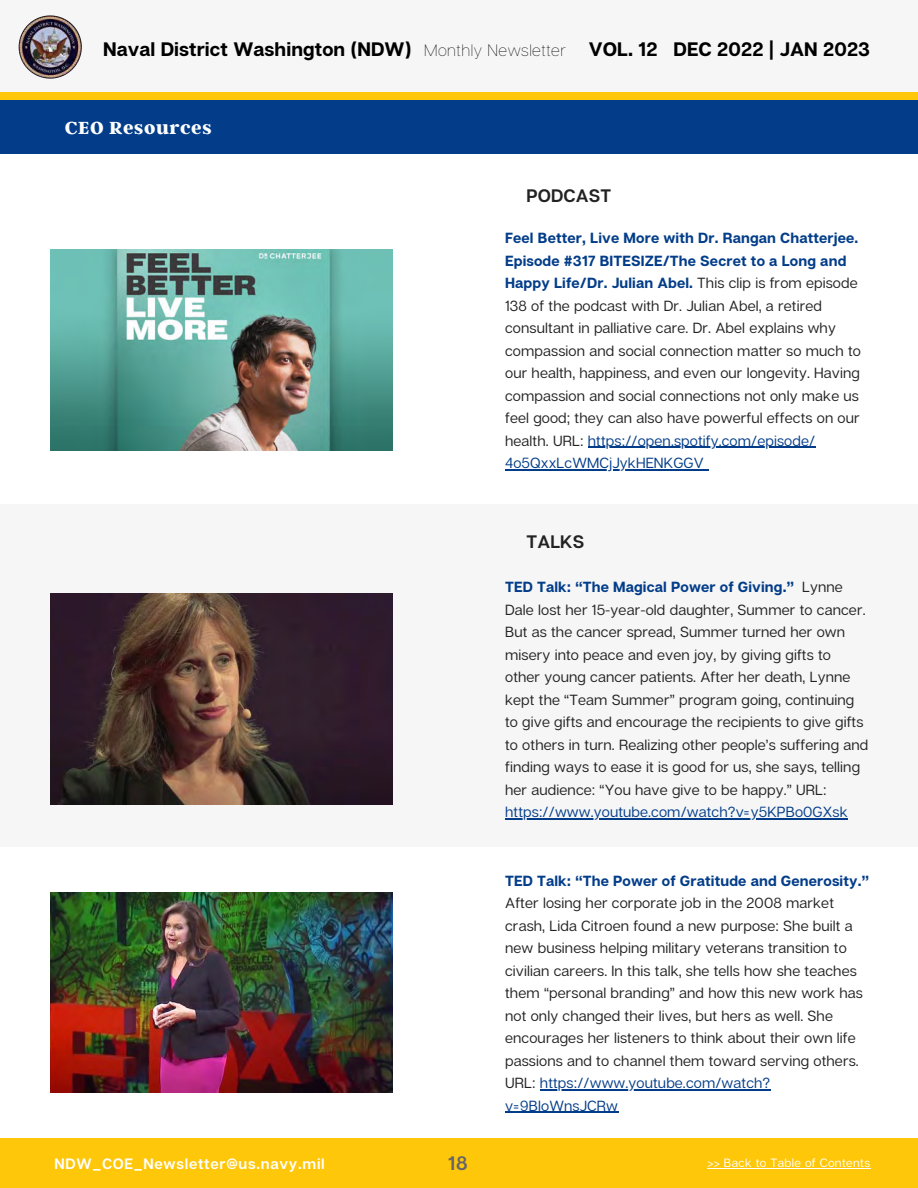
<style>
.page{position:relative;width:918px;height:1188px;background:#f6f6f6}
.page>*{position:absolute;margin:0;border:0;box-sizing:border-box;transform-origin:0 0}
.t1{font:700 19.5px "Articulat CF";letter-spacing:.005em;color:#000}
.t2{font:800 19.5px "Argent CF";letter-spacing:.03em;color:#fff}
.t3{font:600 19.5px "Articulat CF";color:#65656a}
.t4{font:600 18px "Articulat CF";letter-spacing:.005em;color:#222}
.t5{font:600 15px "Articulat CF";letter-spacing:.05em;color:#fff}
.t6{font:14.7px/22.5px "Articulat CF";letter-spacing:.01em;color:#222}
.t7{font:700 14.7px "Articulat CF";letter-spacing:.01em;color:#033d89}
.t8{font:14.7px "Articulat CF";letter-spacing:.01em;color:#033d89}
.t9{font:12px "Articulat CF";letter-spacing:.03em;color:#fff}
.s1{font-weight:100;font-size:16.5px}
.s2{font-weight:700;color:#033d89}
.s3{color:#033d89}
</style>
<div class="page">
<div style="left:0;top:131px;width:918px;height:372px;background:#fff"></div>
<div style="left:0;top:847px;width:918px;height:323px;background:#fff"></div>
<div style="left:0;top:1139px;width:918px;height:49px;background:#ffc709"></div>
<img style="left:18px;top:15px;width:64px;height:64px">
<div style="left:0;top:100px;width:918px;height:54px;background:#033d89"></div>
<div style="left:0;top:92px;width:918px;height:8px;background:#ffc709"></div>
<img style="left:50px;top:250px;width:342px;height:200px">
<img style="left:50px;top:594px;width:342px;height:210px">
<img style="left:50px;top:893px;width:342px;height:200px">
<hr style="left:707px;top:1168px;width:164px;height:1px;background:#fff">
<hr style="left:588px;top:447px;width:227px;height:1px;background:#033d89">
<hr style="left:505px;top:469px;width:199px;height:1px;background:#033d89">
<hr style="left:540px;top:1089px;width:230px;height:1px;background:#033d89">
<hr style="left:505px;top:1112px;width:113px;height:1px;background:#033d89">
<hr style="left:505px;top:818px;width:343px;height:1px;background:#033d89">
<h1 class="t1" style="left:103px;top:37px;width:465px">Naval District Washington (NDW) <span class="s1">Monthly Newsletter</span></h1>
<h1 class="t1" style="left:589px;top:37px;width:283px">VOL. 12 DEC 2022 | JAN 2023</h1>
<h1 class="t2" style="left:65px;top:115px;width:148px">CEO Resources</h1>
<p class="t4" style="left:527px;top:185px;width:86px">PODCAST</p>
<p class="t6" style="left:505px;top:226px;width:357px"><span class="s2">Feel Better, Live More with Dr. Rangan Chatterjee.<br>Episode #317 BITESIZE/The Secret to a Long and Happy Life/Dr. Julian Abel.</span> This clip is from episode 138 of the podcast with Dr. Julian Abel, a retired consultant in palliative care. Dr. Abel explains why compassion and social connection matter so much to our health, happiness, and even our longevity. Having compassion and social connections not only make us feel good; they can also have powerful effects on our health. URL: <span class="s3">https://open.spotify.com/episode/ 4o5QxxLcWMCjJykHENKGGV</span></p>
<p class="t4" style="left:527px;top:530px;width:59px">TALKS</p>
<p class="t6" style="left:505px;top:575px;width:365px"><span class="s2">TED Talk: “The Magical Power of Giving.”</span> Lynne Dale lost her 15-year-old daughter, Summer to cancer.<br>But as the cancer spread, Summer turned her own misery into peace and even joy, by giving gifts to other young cancer patients. After her death, Lynne kept the “Team Summer” program going, continuing to give gifts and encourage the recipients to give gifts to others in turn. Realizing other people’s suffering and finding ways to ease it is good for us, she says, telling her audience: “You have give to be happy.” URL:</p>
<p class="t8" style="left:505px;top:803px;width:344px">https://www.youtube.com/watch?v=y5KPBo0GXsk</p>
<p class="t5" style="left:54px;top:1154px;width:272px">NDW_COE_Newsletter@us.navy.mil</p>
<h1 class="t3" style="left:448px;top:1151px;width:21px">18</h1>
<p class="t7" style="left:505px;top:871px;width:365px">TED Talk: “The Power of Gratitude and Generosity.”</p>
<p class="t6" style="left:505px;top:891px;width:359px">After losing her corporate job in the 2008 market crash, Lida Citroen found a new purpose: She built a new business helping military veterans transition to civilian careers. In this talk, she tells how she teaches them “personal branding” and how this new work has not only changed their lives, but hers as well. She encourages her listeners to think about their own life passions and to channel them toward serving others.<br>URL: <span class="s3">https://www.youtube.com/watch? v=9BloWnsJCRw</span></p>
<p class="t9" style="left:707px;top:1155px;width:164px">&gt;&gt; Back to Table of Contents</p>
</div>
